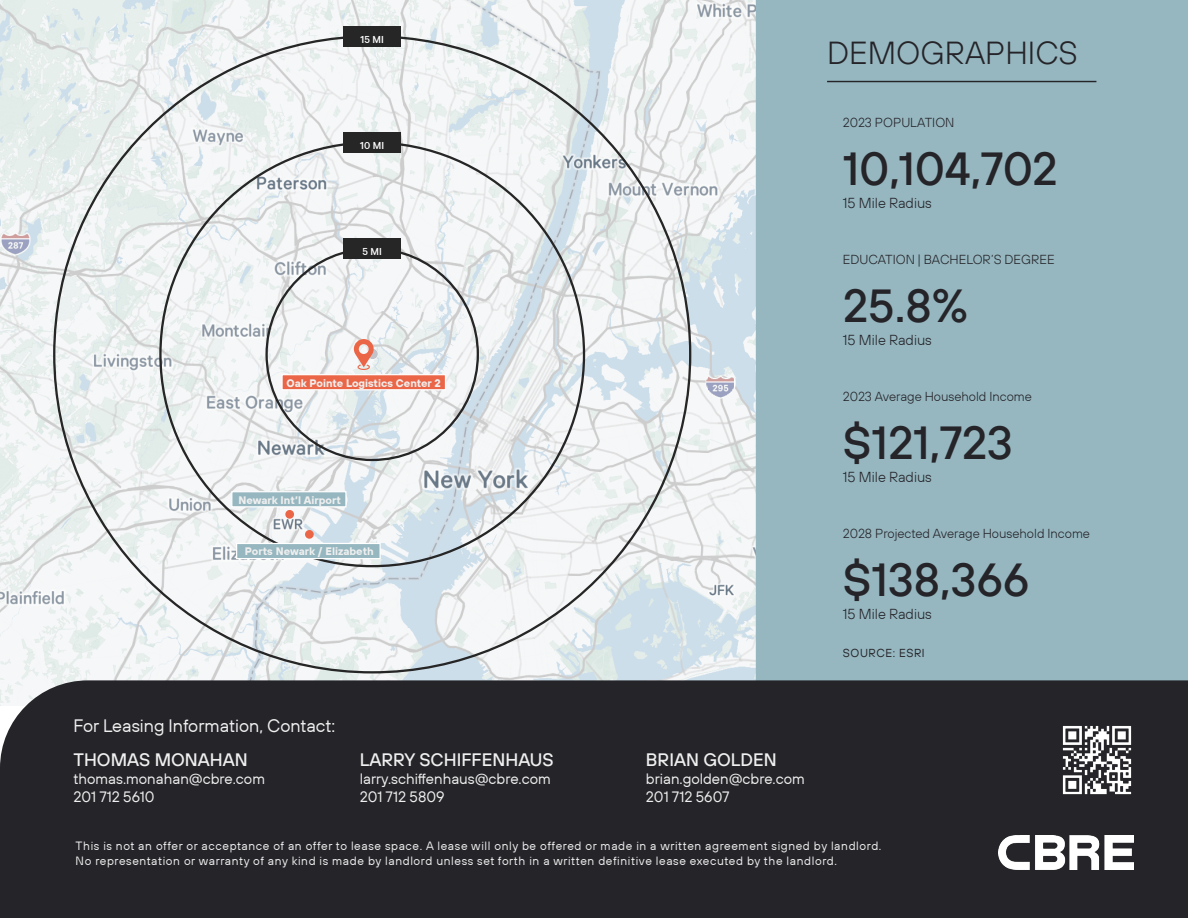
<style>
.page{position:relative;width:1188px;height:918px;background:#fff}
.page>*{position:absolute;margin:0;border:0;box-sizing:border-box;transform-origin:0 0}
.t1{font:500 46.2px "TT Hoves";color:#252429}
.t2{font:300 31.8px "TT Hoves";color:#252429}
.t3{font:500 18px "TT Hoves";color:#efefef}
.t4{font:18px "TT Hoves";color:#efefef}
.t5{font:15px "TT Hoves";color:#efefef}
.t6{font:300 14.4px "TT Hoves";color:#252429}
.t7{font:300 13.05px "TT Hoves";color:#252429}
.t8{font:12px "TT Hoves";letter-spacing:.05em;color:#efefef}
.t9{font:500 11.55px "Calibre";color:#fff}
.t10{font:11.55px "TT Hoves";letter-spacing:.05em;color:#252429}
.t11{font:700 10.95px "TT Hoves";color:#efefef}
</style>
<div class="page">
<img style="left:0;top:0;width:756px;height:680px">
<div style="left:343px;top:238px;width:58px;height:21px;background:#262626"></div>
<div style="left:343px;top:132px;width:58px;height:21px;background:#262626"></div>
<div style="left:343px;top:26px;width:58px;height:21px;background:#262626"></div>
<div style="left:367px;top:348px;width:11px;height:12px;background:#eff1f2;border:1px solid #fff;border-radius:50%"></div>
<div style="left:368px;top:349px;width:10px;height:10px;background:#c2c2c8;border-radius:50%"></div>
<div style="left:756px;top:0;width:432px;height:680px;background:#96b7c0"></div>
<hr style="left:827px;top:81px;width:269px;height:1px;background:#252429">
<svg style="left:354px;top:339px;width:20px;height:31px"></svg>
<div style="left:236px;top:543px;width:145px;height:16px;background:#96b7c0;border:1px solid #fff"></div>
<div style="left:231px;top:491px;width:116px;height:16px;background:#96b7c0;border:1px solid #fff"></div>
<div style="left:285px;top:510px;width:9px;height:9px;background:#eb6547;border-radius:50%"></div>
<div style="left:305px;top:530px;width:9px;height:9px;background:#eb6547;border-radius:50%"></div>
<div style="left:281px;top:374px;width:165px;height:16px;background:#eb6547;border:1px solid #fff"></div>
<div style="left:0;top:680px;width:1188px;height:238px;background:#252429"></div>
<img style="left:998px;top:836px;width:136px;height:34px">
<img style="left:1061px;top:723px;width:73px;height:73px">
<p class="t9" style="left:361px;top:32px;width:25px">15 MI</p>
<p class="t9" style="left:360px;top:138px;width:25px">10 MI</p>
<p class="t9" style="left:363px;top:245px;width:21px">5 MI</p>
<p class="t11" style="left:287px;top:375px;width:156px">Oak Pointe Logistics Center 2</p>
<p class="t11" style="left:239px;top:492px;width:104px">Newark Int’l Airport</p>
<p class="t11" style="left:245px;top:544px;width:130px">Ports Newark / Elizabeth</p>
<p class="t4" style="left:73px;top:714px;width:263px">For Leasing Information, Contact:</p>
<p class="t3" style="left:73px;top:748px;width:176px">THOMAS MONAHAN</p>
<p class="t5" style="left:73px;top:769px;width:193px">thomas.monahan@cbre.com</p>
<p class="t5" style="left:73px;top:787px;width:83px">201 712 5610</p>
<p class="t3" style="left:360px;top:748px;width:196px">LARRY SCHIFFENHAUS</p>
<p class="t5" style="left:360px;top:769px;width:193px">larry.schiffenhaus@cbre.com</p>
<p class="t5" style="left:360px;top:787px;width:86px">201 712 5809</p>
<p class="t2" style="left:827px;top:33px;width:252px">DEMOGRAPHICS</p>
<p class="t7" style="left:843px;top:114px;width:113px">2023 POPULATION</p>
<p class="t1" style="left:843px;top:139px;width:216px">10,104,702</p>
<p class="t6" style="left:843px;top:194px;width:90px">15 Mile Radius</p>
<p class="t7" style="left:843px;top:251px;width:213px">EDUCATION | BACHELOR’S DEGREE</p>
<p class="t1" style="left:843px;top:276px;width:127px">25.8%</p>
<p class="t6" style="left:843px;top:331px;width:90px">15 Mile Radius</p>
<p class="t7" style="left:843px;top:388px;width:191px">2023 Average Household Income</p>
<p class="t1" style="left:843px;top:413px;width:172px">$121,723</p>
<p class="t6" style="left:843px;top:468px;width:90px">15 Mile Radius</p>
<p class="t7" style="left:843px;top:525px;width:249px">2028 Projected Average Household Income</p>
<p class="t1" style="left:843px;top:550px;width:188px">$138,366</p>
<p class="t6" style="left:843px;top:605px;width:90px">15 Mile Radius</p>
<p class="t10" style="left:843px;top:645px;width:83px">SOURCE: ESRI</p>
<p class="t3" style="left:646px;top:748px;width:132px">BRIAN GOLDEN</p>
<p class="t5" style="left:646px;top:769px;width:160px">brian.golden@cbre.com</p>
<p class="t5" style="left:646px;top:787px;width:85px">201 712 5607</p>
<p class="t8" style="left:76px;top:839px;width:807px">This is not an offer or acceptance of an offer to lease space. A lease will only be offered or made in a written agreement signed by landlord.</p>
<p class="t8" style="left:76px;top:854px;width:763px">No representation or warranty of any kind is made by landlord unless set forth in a written definitive lease executed by the landlord.</p>
</div>
